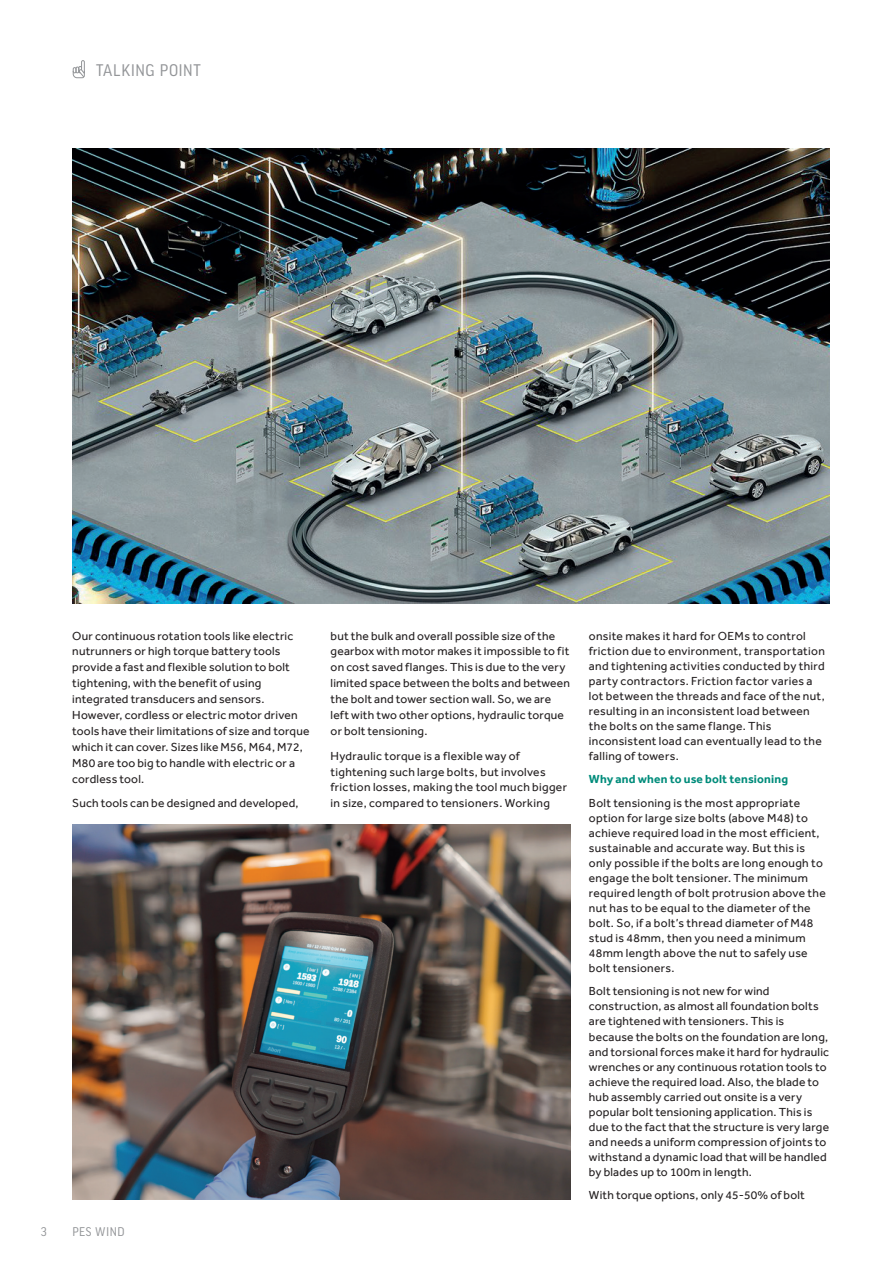
<style>
.page{position:relative;width:893px;height:1263px;background:#fff}
.page>*{position:absolute;margin:0;border:0;box-sizing:border-box;transform-origin:0 0}
.Page_head_2015{font:18px "Good Headline Pro Narr";letter-spacing:.03em;color:#939598}
.t1{font:13.5px "Good Headline Pro Narr";letter-spacing:.035em;color:#939598}
.Body_Copy_2015{font:12px/15px "Effra";letter-spacing:.02em;color:#231f20}
.Body_Copy_2015-2{font:700 12px "Effra";letter-spacing:.015em;color:#008c7b}
</style>
<div class="page">
<svg style="left:72px;top:60px;width:13px;height:18px"></svg>
<img style="left:72px;top:149px;width:757px;height:455px">
<img style="left:72px;top:825px;width:499px;height:374px">
<p class="Page_head_2015" style="left:96px;top:61px;width:106px">TALKING POINT</p>
<p class="Body_Copy_2015" style="left:72px;top:627px;width:239px;line-height:15.9px">Our continuous rotation tools like electric nutrunners or high torque battery tools provide a fast and flexible solution to bolt tightening, with the benefit of using integrated transducers and sensors.<br>However, cordless or electric motor driven tools have their limitations of size and torque which it can cover. Sizes like M56, M64, M72, M80 are too big to handle with electric or a cordless tool.</p>
<p class="Body_Copy_2015" style="left:72px;top:796px;width:228px">Such tools can be designed and developed,</p>
<p class="t1" style="left:41px;top:1225px;width:7px">3</p>
<p class="t1" style="left:72px;top:1225px;width:54px">PES WIND</p>
<p class="Body_Copy_2015" style="left:331px;top:627px;width:241px;line-height:15.9px">but the bulk and overall possible size of the gearbox with motor makes it impossible to fit on cost saved flanges. This is due to the very limited space between the bolts and between the bolt and tower section wall. So, we are left with two other options, hydraulic torque or bolt tensioning.</p>
<p class="Body_Copy_2015" style="left:331px;top:747px;width:238px;line-height:15.9px">Hydraulic torque is a flexible way of tightening such large bolts, but involves friction losses, making the tool much bigger in size, compared to tensioners. Working</p>
<p class="Body_Copy_2015" style="left:589px;top:628px;width:238px">onsite makes it hard for OEMs to control friction due to environment, transportation and tightening activities conducted by third party contractors. Friction factor varies a lot between the threads and face of the nut, resulting in an inconsistent load between the bolts on the same flange. This inconsistent load can eventually lead to the falling of towers.</p>
<p class="Body_Copy_2015-2" style="left:589px;top:772px;width:201px">Why and when to use bolt tensioning</p>
<p class="Body_Copy_2015" style="left:589px;top:795px;width:238px">Bolt tensioning is the most appropriate option for large size bolts (above M48) to achieve required load in the most efficient, sustainable and accurate way. But this is only possible if the bolts are long enough to engage the bolt tensioner. The minimum required length of bolt protrusion above the nut has to be equal to the diameter of the bolt. So, if a bolt’s thread diameter of M48 stud is 48mm, then you need a minimum 48mm length above the nut to safely use bolt tensioners.</p>
<p class="Body_Copy_2015" style="left:589px;top:984px;width:242px">Bolt tensioning is not new for wind construction, as almost all foundation bolts are tightened with tensioners. This is because the bolts on the foundation are long, and torsional forces make it hard for hydraulic wrenches or any continuous rotation tools to achieve the required load. Also, the blade to hub assembly carried out onsite is a very popular bolt tensioning application. This is due to the fact that the structure is very large and needs a uniform compression of joints to withstand a dynamic load that will be handled by blades up to 100m in length.</p>
<p class="Body_Copy_2015" style="left:589px;top:1187px;width:217px">With torque options, only 45-50% of bolt</p>
</div>
